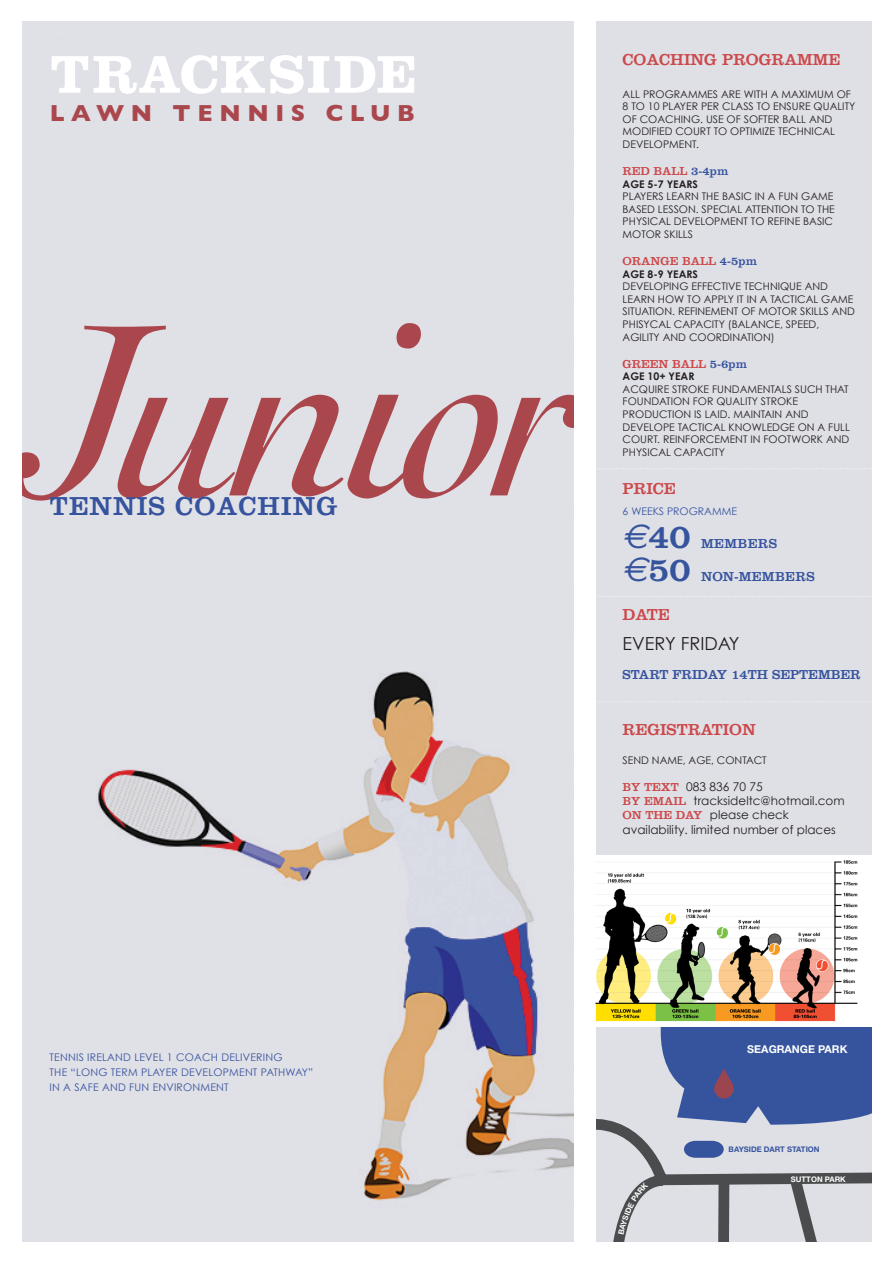
<style>
.page{position:relative;width:893px;height:1263px;background:#fff}
.page>*{position:absolute;margin:0;border:0;box-sizing:border-box;transform-origin:0 0}
.t1{font:italic 259.5px "Cochin";letter-spacing:-.04em;color:#aa474d}
.t2{font:700 55.2px "Clarendon";letter-spacing:.015em;color:#fff}
.t3{font:34.5px "Clarendon";color:#36539e}
.t4{font:27px "Clarendon";letter-spacing:.04em;color:#36539e}
.t5{font:700 23.7px "Gill Sans";letter-spacing:.28em;color:#aa474d}
.t6{font:18px "Century Gothic";color:#231f20}
.t7{font:16.5px "Clarendon";color:#cc484a}
.t8{font:13.5px "Clarendon";color:#36539e}
.t9{font:13.5px "Clarendon";letter-spacing:.03em;color:#36539e}
.t10{font:12px "Century Gothic";color:#231f20}
.t11{font:12px "Clarendon";color:#cc484a}
.t12{font:700 10.8px "Helvetica Neue";color:#fff}
.t13{font:10.5px/12.6px "Century Gothic";color:#231f20}
.t14{font:10.5px "Century Gothic";letter-spacing:.02em;color:#36539e}
.t15{font:700 10.5px "Century Gothic";color:#231f20}
.t16{font:10.5px "Century Gothic";color:#36539e}
.t17{font:700 7.65px "Helvetica Neue";color:#36539e}
.t18{font:700 7.65px "Helvetica Neue";color:#fff}
.s1{color:#36539e}
.s2{font-family:"Euro Sans";font-style:italic}
.s3{font-family:"Clarendon";color:#cc484a}
</style>
<div class="page">
<img style="left:22px;top:21px;width:552px;height:1221px">
<div style="left:595px;top:21px;width:277px;height:985px;background:#dfe0e6"></div>
<svg style="left:595px;top:468px;width:277px;height:1px"></svg>
<svg style="left:595px;top:596px;width:276px;height:1px"></svg>
<img style="left:595px;top:856px;width:277px;height:166px">
<svg style="left:595px;top:701px;width:275px;height:1px"></svg>
<svg style="left:596px;top:1028px;width:276px;height:214px;background:#9ba5c0"></svg>
<p class="t2" style="left:50px;top:41px;width:368px">TRACKSIDE</p>
<p class="t5" style="left:50px;top:99px;width:366px">LAWN TENNIS CLUB</p>
<p class="t1" style="left:15px;top:265px;width:572px">Junior</p>
<p class="t4" style="left:50px;top:490px;width:289px">TENNIS COACHING</p>
<p class="t7" style="left:623px;top:50px;width:219px">COACHING PROGRAMME</p>
<p class="t13" style="left:623px;top:87px;width:234px">ALL PROGRAMMES ARE WITH A MAXIMUM OF<br>8 TO 10 PLAYER PER CLASS TO ENSURE QUALITY<br>OF COACHING. USE OF SOFTER BALL AND<br>MODIFIED COURT TO OPTIMIZE TECHNICAL<br>DEVELOPMENT.</p>
<p class="t11" style="left:623px;top:164px;width:107px">RED BALL <span class="s1">3-4PM</span></p>
<p class="t15" style="left:623px;top:177px;width:77px">AGE 5-7 YEARS</p>
<p class="t13" style="left:623px;top:190px;width:214px">PLAYERS LEARN THE BASIC IN A FUN GAME<br>BASED LESSON. SPECIAL ATTENTION TO THE<br>PHYSICAL DEVELOPMENT TO REFINE BASIC<br>MOTOR SKILLS</p>
<p class="t11" style="left:623px;top:254px;width:136px">ORANGE BALL <span class="s1">4-5PM</span></p>
<p class="t15" style="left:623px;top:267px;width:77px">AGE 8-9 YEARS</p>
<p class="t13" style="left:623px;top:280px;width:234px">DEVELOPING EFFECTIVE TECHNIQUE AND LEARN HOW TO APPLY IT IN A TACTICAL GAME SITUATION. REFINEMENT OF MOTOR SKILLS AND PHISYCAL CAPACITY (BALANCE, SPEED,</p>
<p class="t13" style="left:623px;top:330px;width:154px">AGILITY AND COORDINATION)</p>
<p class="t11" style="left:623px;top:356px;width:126px">GREEN BALL <span class="s1">5-6PM</span></p>
<p class="t15" style="left:623px;top:370px;width:73px">AGE 10+ YEAR</p>
<p class="t13" style="left:623px;top:382px;width:228px">ACQUIRE STROKE FUNDAMENTALS SUCH THAT<br>FOUNDATION FOR QUALITY STROKE</p>
<p class="t13" style="left:623px;top:408px;width:188px">PRODUCTION IS LAID. MAINTAIN AND</p>
<p class="t13" style="left:623px;top:420px;width:229px">DEVELOPE TACTICAL KNOWLEDGE ON A FULL<br>COURT. REINFORCEMENT IN FOOTWORK AND</p>
<p class="t13" style="left:623px;top:445px;width:104px">PHYSICAL CAPACITY</p>
<p class="t7" style="left:623px;top:478px;width:55px">PRICE</p>
<p class="t16" style="left:623px;top:505px;width:116px">6 WEEKS PROGRAMME</p>
<p class="t3" style="left:623px;top:516px;width:70px"><span class="s2">f</span>40</p>
<p class="t9" style="left:701px;top:535px;width:77px">MEMBERS</p>
<p class="t3" style="left:623px;top:550px;width:70px"><span class="s2">f</span>50</p>
<p class="t9" style="left:701px;top:569px;width:115px">NON-MEMBERS</p>
<p class="t7" style="left:623px;top:605px;width:49px">DATE</p>
<p class="t6" style="left:623px;top:632px;width:119px">EVERY FRIDAY</p>
<p class="t8" style="left:623px;top:666px;width:240px">START FRIDAY 14TH SEPTEMBER</p>
<p class="t7" style="left:623px;top:720px;width:135px">REGISTRATION</p>
<p class="t13" style="left:623px;top:753px;width:146px">SEND NAME, AGE, CONTACT</p>
<p class="t10" style="left:623px;top:779px;width:142px"><span class="s3">BY TEXT</span> 083 836 70 75</p>
<p class="t10" style="left:623px;top:793px;width:224px"><span class="s3">BY EMAIL</span> TRACKSIDELTC@HOTMAIL.COM</p>
<p class="t10" style="left:623px;top:808px;width:168px"><span class="s3">ON THE DAY</span> PLEASE CHECK</p>
<p class="t10" style="left:623px;top:822px;width:215px">AVAILABILITY. LIMITED NUMBER OF PLACES</p>
<p class="t14" style="left:50px;top:1051px;width:234px">TENNIS IRELAND LEVEL 1 COACH DELIVERING</p>
<p class="t14" style="left:50px;top:1066px;width:265px">THE “LONG TERM PLAYER DEVELOPMENT PATHWAY”</p>
<p class="t14" style="left:50px;top:1081px;width:181px">IN A SAFE AND FUN ENVIRONMENT</p>
<p class="t12" style="left:747px;top:1042px;width:102px">SEAGRANGE PARK</p>
<p class="t17" style="left:729px;top:1144px;width:93px">BAYSIDE DART STATION</p>
<p class="t18" style="left:791px;top:1174px;width:56px">SUTTON PARK</p>
</div>
